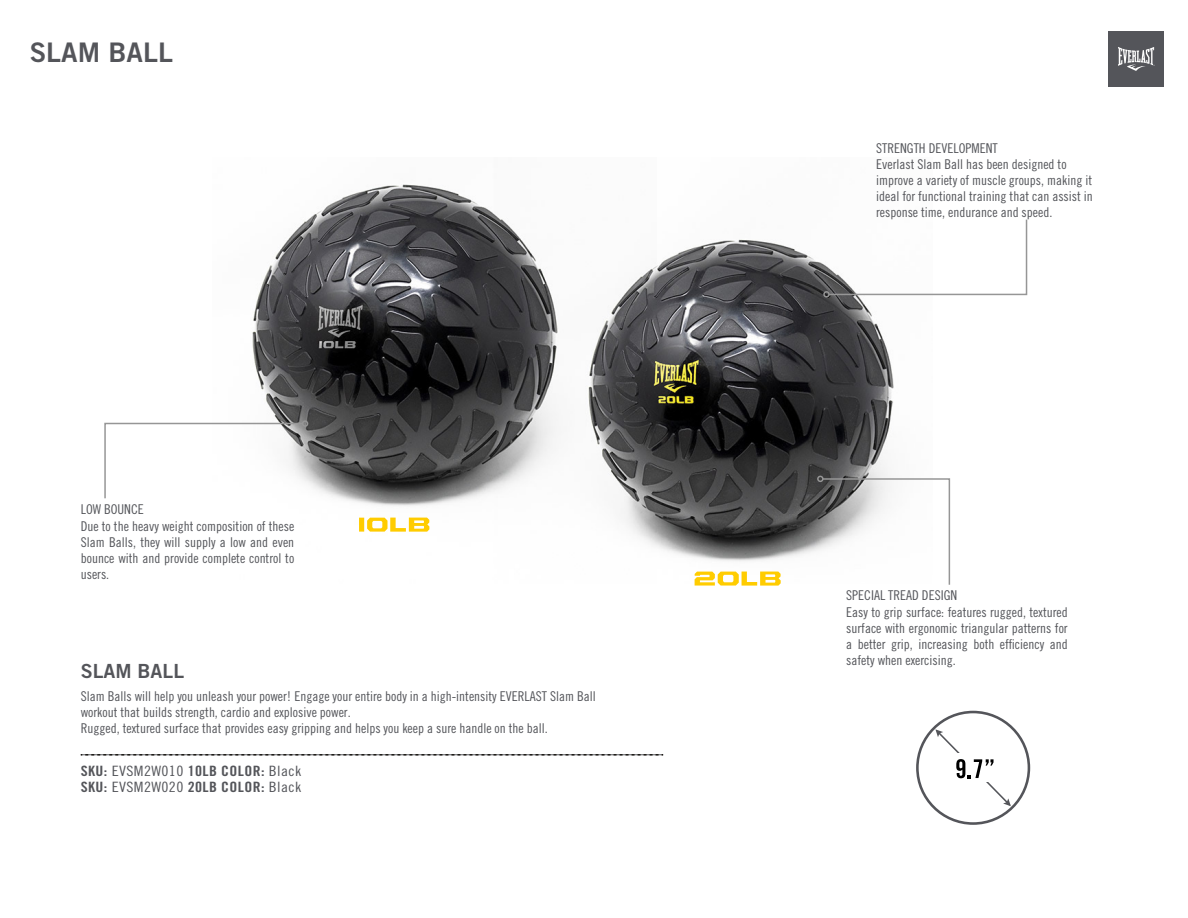
<style>
.page{position:relative;width:1188px;height:918px;background:#fff}
.page>*{position:absolute;margin:0;border:0;box-sizing:border-box;transform-origin:0 0}
.t1{font:27px "Trade Gothic LT Std Bd 2";color:#54555a}
.t2{font:19.5px "Trade Gothic LT Std Bd 2";color:#54555a}
.t3{font:14.25px/15.6px "Trade Gothic Bold Cond Twenty";letter-spacing:.025em;color:#54555a;scale:1.11 1}
.t4{font:13.5px/16.2px "Trade Gothic LT Std Cn 18";color:#54555a}
.s1{font-family:"Trade Gothic LT Std Cn 18"}
</style>
<div class="page">
<div style="left:1109px;top:31px;width:55px;height:56px;background:#54555a"></div>
<svg style="left:1118px;top:47px;width:37px;height:24px"></svg>
<svg style="left:81px;top:754px;width:582px;height:2px"></svg>
<img style="left:252px;top:184px;width:642px;height:400px">
<svg style="left:695px;top:572px;width:86px;height:14px"></svg>
<svg style="left:359px;top:518px;width:70px;height:14px"></svg>
<svg style="left:828px;top:218px;width:200px;height:78px"></svg>
<div style="left:823px;top:291px;width:7px;height:7px;border:2px solid #969696;border-radius:50%"></div>
<svg style="left:821px;top:477px;width:130px;height:108px"></svg>
<div style="left:817px;top:476px;width:7px;height:6px;border:2px solid #969696;border-radius:50%"></div>
<svg style="left:104px;top:422px;width:200px;height:78px"></svg>
<div style="left:302px;top:420px;width:6px;height:7px;border:2px solid #969696;border-radius:50%"></div>
<svg style="left:916px;top:711px;width:114px;height:114px"></svg>
<h1 class="t1" style="left:30px;top:36px;width:145px">SLAM BALL</h1>
<p class="t4" style="left:81px;top:501px;width:215px">LOW BOUNCE<br>Due to the heavy weight composition of these<br>Slam Balls, they will supply a low and even bounce with and provide complete control to users.</p>
<h2 class="t2" style="left:81px;top:659px;width:105px">SLAM BALL</h2>
<p class="t4" style="left:81px;top:688px;width:516px">Slam Balls will help you unleash your power! Engage your entire body in a high-intensity EVERLAST Slam Ball workout that builds strength, cardio and explosive power.<br>Rugged, textured surface that provides easy gripping and helps you keep a sure handle on the ball.</p>
<p class="t3" style="left:81px;top:763px;width:200px">SKU: <span class="s1">EVSM2W010</span> 10LB COLOR: <span class="s1">Black<br></span>SKU: <span class="s1">EVSM2W020</span> 20LB COLOR: <span class="s1">Black</span></p>
<p class="t4" style="left:876px;top:139px;width:218px">STRENGTH DEVELOPMENT<br>Everlast Slam Ball has been designed to improve a variety of muscle groups, making it ideal for functional training that can assist in response time, endurance and speed.</p>
<p class="t4" style="left:846px;top:587px;width:223px">SPECIAL TREAD DESIGN<br>Easy to grip surface: features rugged, textured surface with ergonomic triangular patterns for a better grip, increasing both efficiency and safety when exercising.</p>
</div>
